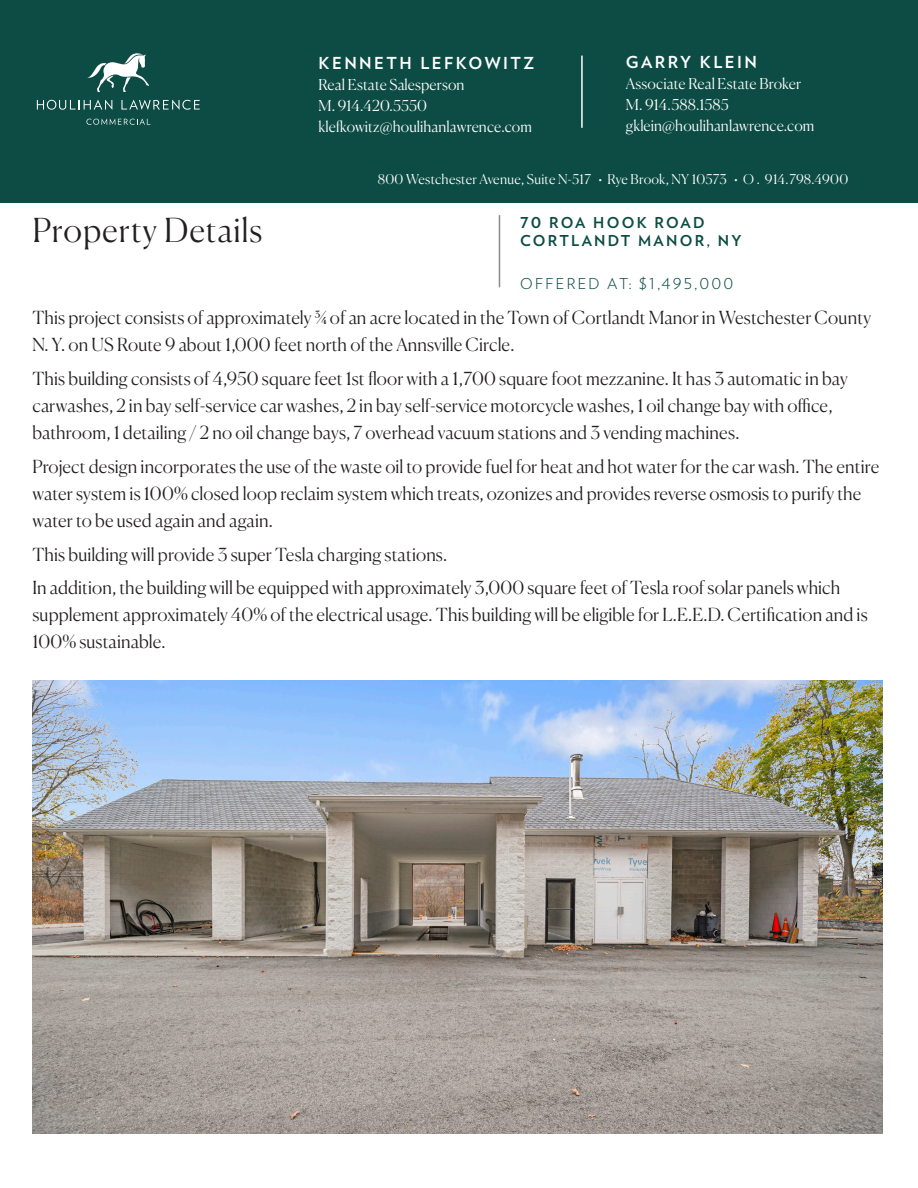
<style>
.page{position:relative;width:918px;height:1188px;background:#fff}
.page>*{position:absolute;margin:0;border:0;box-sizing:border-box;transform-origin:0 0}
.Body_Copy{font:300 33px "Canela";letter-spacing:.03em;color:#231f20}
.Body_Copy-2{font:300 18px/27px "Canela";letter-spacing:.005em;color:#231f20}
.t1{font:700 16.5px "Verlag";letter-spacing:.15em;color:#fff}
.t2{font:300 15px/21px "Canela";letter-spacing:.01em;color:#fff}
.Body_Copy-3{font:700 15px/18px "Verlag";letter-spacing:.15em;color:#0c4c44}
.Body_Copy-4{font:300 15px "Verlag";letter-spacing:.15em;color:#0c4c44}
.t3{font:300 13.5px "Canela";letter-spacing:.015em;color:#fff}
</style>
<div class="page">
<div style="left:0;top:0;width:917px;height:202px;background:#0c4c44"></div>
<svg style="left:37px;top:100px;width:75px;height:10px"></svg>
<svg style="left:121px;top:100px;width:79px;height:10px"></svg>
<svg style="left:87px;top:53px;width:62px;height:39px"></svg>
<svg style="left:86px;top:119px;width:64px;height:6px"></svg>
<hr style="left:581px;top:56px;width:2px;height:72px;background:#fff">
<hr style="left:499px;top:215px;width:1px;height:72px;background:#8a8a8e">
<img style="left:32px;top:680px;width:851px;height:454px">
<p class="t1" style="left:626px;top:49px;width:133px">GARRY KLEIN</p>
<p class="t2" style="left:626px;top:72px;width:190px">Associate Real Estate Broker<br>M. 914.588.1585 gklein@houlihanlawrence.com</p>
<p class="t3" style="left:378px;top:168px;width:472px">800 Westchester Avenue, Suite N-517 • Rye Brook, NY 10573 • O . 914.798.4900</p>
<p class="t1" style="left:318px;top:50px;width:217px">KENNETH LEFKOWITZ</p>
<p class="t2" style="left:318px;top:73px;width:215px">Real Estate Salesperson<br>M. 914.420.5550 klefkowitz@houlihanlawrence.com</p>
<p class="Body_Copy" style="left:32px;top:204px;width:231px">Property Details</p>
<p class="Body_Copy-3" style="left:520px;top:213px;width:223px">70 ROA HOOK ROAD<br>CORTLANDT MANOR, NY</p>
<p class="Body_Copy-4" style="left:520px;top:272px;width:215px">OFFERED AT: $1,495,000</p>
<p class="Body_Copy-2" style="left:32px;top:303px;width:840px">This project consists of approximately ¾ of an acre located in the Town of Cortlandt Manor in Westchester County<br>N. Y. on US Route 9 about 1,000 feet north of the Annsville Circle.</p>
<p class="Body_Copy-2" style="left:32px;top:364px;width:817px">This building consists of 4,950 square feet 1st floor with a 1,700 square foot mezzanine. It has 3 automatic in bay carwashes, 2 in bay self-service car washes, 2 in bay self-service motorcycle washes, 1 oil change bay with office, bathroom, 1 detailing / 2 no oil change bays, 7 overhead vacuum stations and 3 vending machines.</p>
<p class="Body_Copy-2" style="left:32px;top:451px;width:849px">Project design incorporates the use of the waste oil to provide fuel for heat and hot water for the car wash. The entire water system is 100% closed loop reclaim system which treats, ozonizes and provides reverse osmosis to purify the water to be used again and again.</p>
<p class="Body_Copy-2" style="left:32px;top:539px;width:416px">This building will provide 3 super Tesla charging stations.</p>
<p class="Body_Copy-2" style="left:32px;top:573px;width:837px">In addition, the building will be equipped with approximately 3,000 square feet of Tesla roof solar panels which supplement approximately 40% of the electrical usage. This building will be eligible for L.E.E.D. Certification and is<br>100% sustainable.</p>
</div>
